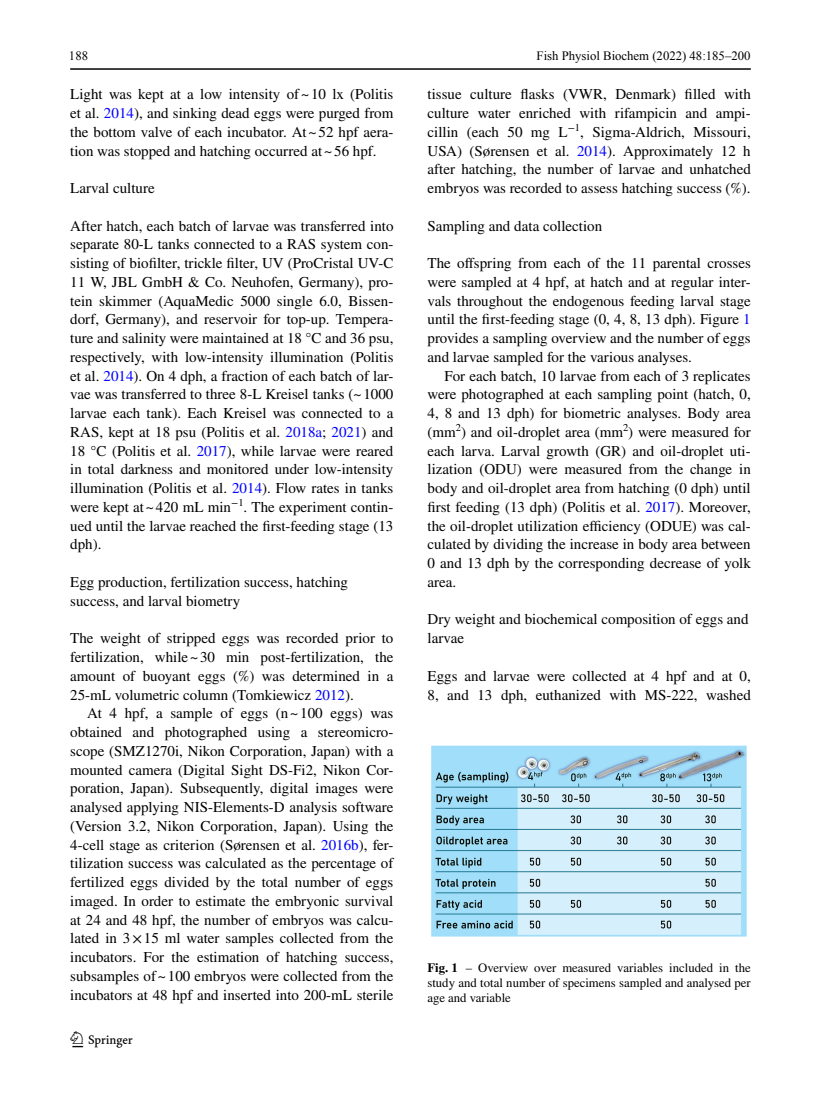
<style>
.page{position:relative;width:821px;height:1106px;background:#fff}
.page>*{position:absolute;margin:0;border:0;box-sizing:border-box;transform-origin:0 0}
.t1{font:22.5px "Springnew Regular 2";color:#000}
.t2{font:15px/18.8px "STIX";color:#000;text-align:justify}
.t3{font:12.75px/15px "STIX";color:#000;text-align:justify}
.t4{font:12.75px "Times New Roman";color:#000}
.t5{font:12.75px "Times New Roman PSMT2";color:#000}
.s1{color:#00f}
.s2{font-weight:700}
</style>
<div class="page">
<hr style="left:70px;top:68px;width:680px;height:2px;background:#000">
<img style="left:432px;top:745px;width:314px;height:191px">
<p class="t5" style="left:69px;top:51px;width:21px">188</p>
<p class="t4" style="left:536px;top:51px;width:215px">Fish Physiol Biochem (2022) 48:185–200</p>
<p class="t2" style="left:70px;top:86px;width:325px">Light was kept at a low intensity of~10 lx (Politis et al. <span class="s1">2014</span>), and sinking dead eggs were purged from the bottom valve of each incubator. At~52 hpf aera&shy;tion was stopped and hatching occurred at~56 hpf.</p>
<p class="t2" style="left:70px;top:180px;width:86px">Larval culture</p>
<p class="t2" style="left:70px;top:217px;width:325px">After hatch, each batch of larvae was transferred into separate 80-L tanks connected to a RAS system con&shy;sisting of biofilter, trickle filter, UV (ProCristal UV-C 11 W, JBL GmbH &amp; Co. Neuhofen, Germany), pro&shy;tein skimmer (AquaMedic 5000 single 6.0, Bissen&shy;dorf, Germany), and reservoir for top-up. Tempera&shy;ture and salinity were maintained at 18 °C and 36 psu, respectively, with low-intensity illumination (Politis et al. <span class="s1">2014</span>). On 4 dph, a fraction of each batch of lar&shy;vae was transferred to three 8-L Kreisel tanks (~1000 larvae each tank). Each Kreisel was connected to a RAS, kept at 18 psu (Politis et al. <span class="s1">2018a</span>; <span class="s1">2021</span>) and 18 °C (Politis et al. <span class="s1">2017</span>), while larvae were reared in total darkness and monitored under low-intensity illumination (Politis et al. <span class="s1">2014</span>). Flow rates in tanks were kept at~420 mL min<sup>−1</sup>. The experiment contin&shy;ued until the larvae reached the first-feeding stage (13 dph).</p>
<p class="t2" style="left:70px;top:573px;width:279px">Egg production, fertilization success, hatching success, and larval biometry</p>
<p class="t2" style="left:70px;top:630px;width:325px">The weight of stripped eggs was recorded prior to fertilization, while~30 min post-fertilization, the amount of buoyant eggs (%) was determined in a 25-mL volumetric column (Tomkiewicz <span class="s1">2012</span>).</p>
<p class="t2" style="left:70px;top:705px;width:325px;text-indent:17px">At 4 hpf, a sample of eggs (n~100 eggs) was obtained and photographed using a stereomicro&shy;scope (SMZ1270i, Nikon Corporation, Japan) with a mounted camera (Digital Sight DS-Fi2, Nikon Cor&shy;poration, Japan). Subsequently, digital images were analysed applying NIS-Elements-D analysis software (Version 3.2, Nikon Corporation, Japan). Using the 4-cell stage as criterion (Sørensen et al. <span class="s1">2016b</span>), fer&shy;tilization success was calculated as the percentage of fertilized eggs divided by the total number of eggs imaged. In order to estimate the embryonic survival at 24 and 48 hpf, the number of embryos was calcu&shy;lated in 3×15 ml water samples collected from the incubators. For the estimation of hatching success, subsamples of~100 embryos were collected from the incubators at 48 hpf and inserted into 200-mL sterile</p>
<h1 class="t1" style="left:72px;top:1031px;width:62px">1 3</h1>
<p class="t2" style="left:427px;top:86px;width:325px">tissue culture flasks (VWR, Denmark) filled with culture water enriched with rifampicin and ampi&shy;cillin (each 50 mg L<sup>−1</sup>, Sigma-Aldrich, Missouri, USA) (Sørensen et al. <span class="s1">2014</span>). Approximately 12 h after hatching, the number of larvae and unhatched embryos was recorded to assess hatching success (%).</p>
<p class="t2" style="left:427px;top:217px;width:176px">Sampling and data collection</p>
<p class="t2" style="left:427px;top:255px;width:325px">The offspring from each of the 11 parental crosses were sampled at 4 hpf, at hatch and at regular inter&shy;vals throughout the endogenous feeding larval stage until the first-feeding stage (0, 4, 8, 13 dph). Figure <span class="s1">1 </span>provides a sampling overview and the number of eggs and larvae sampled for the various analyses.</p>
<p class="t2" style="left:427px;top:367px;width:325px;text-indent:17px">For each batch, 10 larvae from each of 3 replicates were photographed at each sampling point (hatch, 0, 4, 8 and 13 dph) for biometric analyses. Body area (mm<sup>2</sup>) and oil-droplet area (mm<sup>2</sup>) were measured for each larva. Larval growth (GR) and oil-droplet uti&shy;lization (ODU) were measured from the change in body and oil-droplet area from hatching (0 dph) until first feeding (13 dph) (Politis et al. <span class="s1">2017</span>). Moreover, the oil-droplet utilization efficiency (ODUE) was cal&shy;culated by dividing the increase in body area between 0 and 13 dph by the corresponding decrease of yolk area.</p>
<p class="t2" style="left:427px;top:611px;width:322px">Dry weight and biochemical composition of eggs and larvae</p>
<p class="t2" style="left:427px;top:667px;width:325px">Eggs and larvae were collected at 4 hpf and at 0,<br>8, and 13 dph, euthanized with MS-222, washed</p>
<p class="t3" style="left:427px;top:960px;width:325px"><span class="s2">Fig. 1</span> – Overview over measured variables included in the study and total number of specimens sampled and analysed per age and variable</p>
</div>
